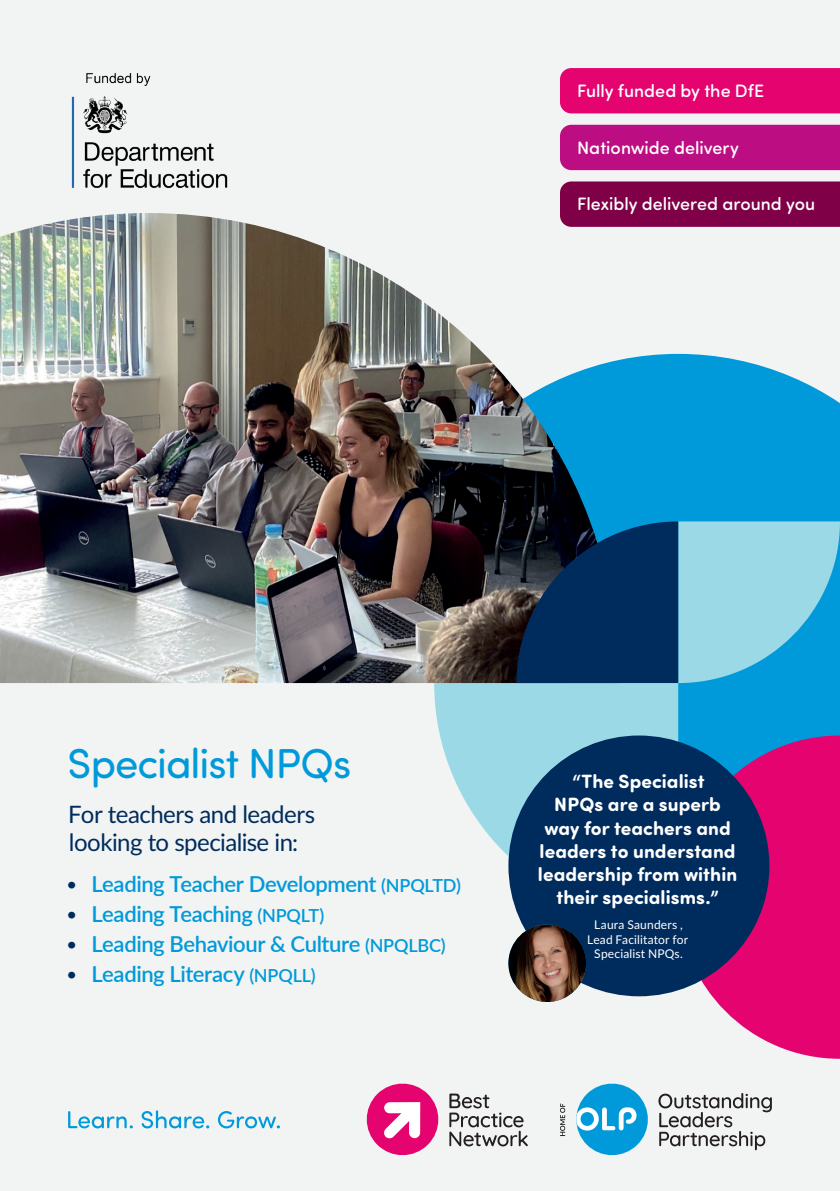
<style>
.page{position:relative;width:840px;height:1191px;background:#fff}
.page>*{position:absolute;margin:0;border:0;box-sizing:border-box;transform-origin:0 0}
.t1{font:42px "Sofia Pro Soft";letter-spacing:-.025em;color:#009ada}
.t2{font:24px/28px "Lato";letter-spacing:-.02em;color:#002c5d}
.t3{font:600 22px "Lato";letter-spacing:-.02em;color:#009ada}
.t4{font:700 19.2px/23.2px "Sofia Pro Soft";letter-spacing:.005em;color:#fff;text-align:center}
.t5{font:500 18px "Sofia Pro Soft";color:#fff}
.t6{font:12px/14.4px "Lato";letter-spacing:.015em;color:#fff;text-align:center}
.s1{font-weight:700;font-size:16px;color:#002c5d}
.s2{font-size:18px}
</style>
<div class="page">
<div style="left:0;top:0;width:839px;height:1191px;background:#f2f3f3"></div>
<svg style="left:618px;top:354px;width:221px;height:167px;background:#11a0db"></svg>
<div style="left:677px;top:568px;width:162px;height:355px;background:#009ada"></div>
<svg style="left:366px;top:1083px;width:73px;height:72px"></svg>
<svg style="left:449px;top:1093px;width:78px;height:53px"></svg>
<svg style="left:677px;top:735px;width:162px;height:323px;fill:#e4036f"></svg>
<svg style="left:434px;top:683px;width:243px;height:241px;fill:#9cd9e6"></svg>
<img style="left:0;top:213px;width:618px;height:470px">
<svg style="left:516px;top:521px;width:323px;height:162px;background:#3f7b9b"></svg>
<svg style="left:68px;top:1110px;width:212px;height:18px"></svg>
<svg style="left:576px;top:1083px;width:72px;height:72px"></svg>
<svg style="left:658px;top:1093px;width:113px;height:57px"></svg>
<svg style="left:560px;top:1103px;width:5px;height:33px"></svg>
<div style="left:508px;top:735px;width:261px;height:261px;background:#002c5d;border-radius:50%"></div>
<img style="left:508px;top:924px;width:77px;height:78px;border-radius:39px">
<div style="left:560px;top:68px;width:279px;height:45px;background:#e4036f"></div>
<div style="left:560px;top:125px;width:279px;height:45px;background:#bc0d83"></div>
<div style="left:559px;top:181px;width:280px;height:46px;background:#7f0046"></div>
<img style="left:71px;top:73px;width:157px;height:115px">
<p class="t5" style="left:576px;top:83px;width:189px">Fully funded by the DfE</p>
<p class="t5" style="left:576px;top:139px;width:163px">Nationwide delivery</p>
<p class="t5" style="left:576px;top:196px;width:239px">Flexibly delivered around you</p>
<h1 class="t1" style="left:68px;top:747px;width:285px">Specialist NPQs</h1>
<p class="t2" style="left:68px;top:801px;width:248px">For teachers and leaders looking to specialise in:</p>
<p class="t3" style="left:67px;top:875px;width:395px"><span class="s1">•</span> Leading Teacher Development <span class="s2">(NPQLTD)</span></p>
<p class="t3" style="left:67px;top:905px;width:259px"><span class="s1">•</span> Leading Teaching <span class="s2">(NPQLT)</span></p>
<p class="t3" style="left:67px;top:935px;width:380px"><span class="s1">•</span> Leading Behaviour &amp; Culture <span class="s2">(NPQLBC)</span></p>
<p class="t3" style="left:67px;top:965px;width:250px"><span class="s1">•</span> Leading Literacy <span class="s2">(NPQLL)</span></p>
<p class="t4" style="left:537px;top:772px;width:201px">“The Specialist<br>NPQs are a superb way for teachers and leaders to understand leadership from within their specialisms.”</p>
<p class="t6" style="left:586px;top:918px;width:103px">Laura Saunders ,<br>Lead Facilitator for<br>Specialist NPQs.</p>
</div>
